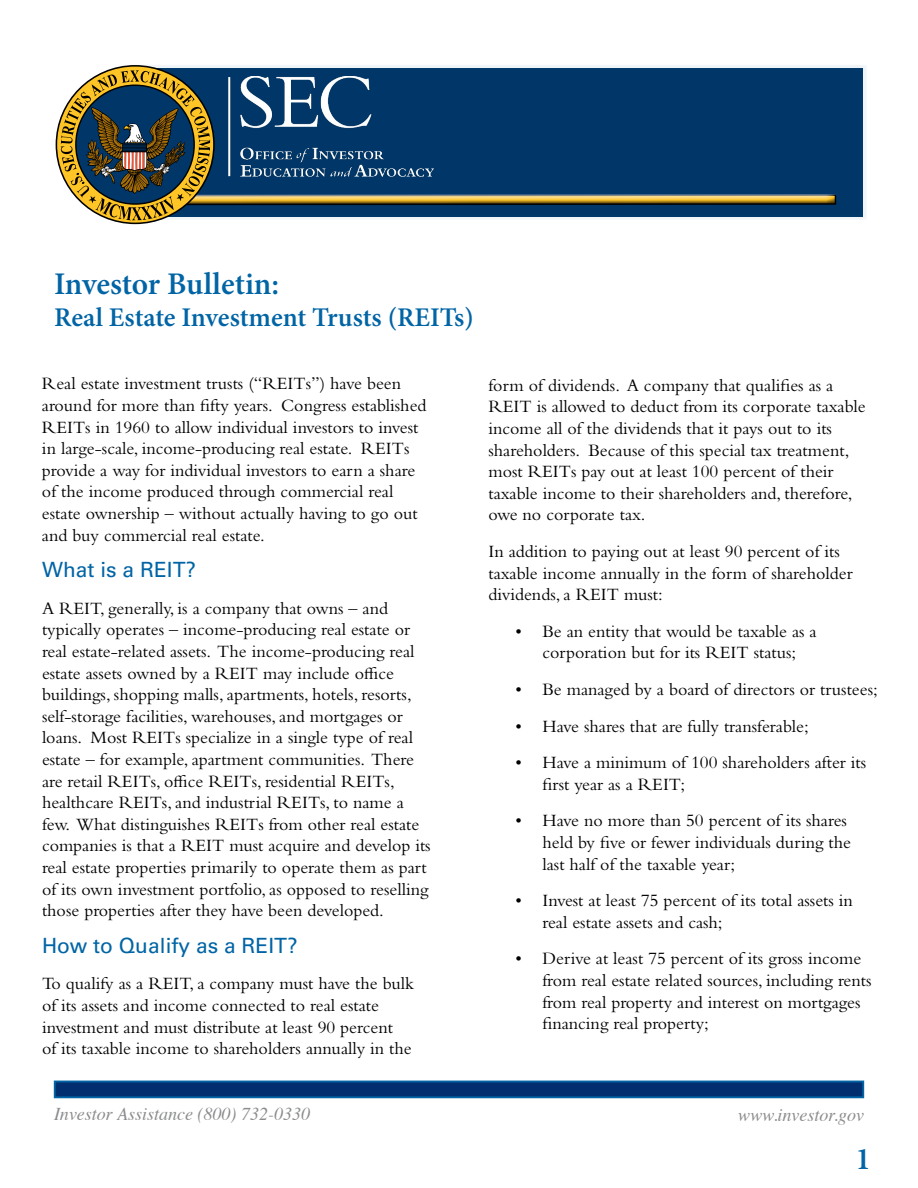
<style>
.page{position:relative;width:918px;height:1188px;background:#fff}
.page>*{position:absolute;margin:0;border:0;box-sizing:border-box;transform-origin:0 0}
.t1{font:600 31.5px "Minion Pro";color:#0064a5}
.t2{font:600 27px "Minion Pro";color:#0064a5}
.Default{font:21px "Univers LT Std";color:#0064a5}
.Default-2{font:18px/21.6px "Bembo Std";color:#000}
.t3{font:italic 18px "Times";color:#8a8c8e}
</style>
<div class="page">
<div style="left:119px;top:64px;width:761px;height:159px;background:#000;opacity:.5"></div>
<div style="left:54px;top:1081px;width:810px;height:17px;background:#002e6e;border:2px solid #0064a5"></div>
<div style="left:160px;top:184px;width:685px;height:23px;background:#003768"></div>
<div style="left:165px;top:187px;width:682px;height:20px;background:#000;opacity:.75"></div>
<svg style="left:56px;top:65px;width:159px;height:159px;background:#737253"></svg>
<img style="left:228px;top:77px;width:205px;height:100px">
<p class="t1" style="left:54px;top:262px;width:227px">Investor Bulletin:</p>
<p class="t2" style="left:54px;top:299px;width:421px">Real Estate Investment Trusts (REITs)</p>
<p class="Default-2" style="left:42px;top:373px;width:386px">Real estate investment trusts (“REITs”) have been around for more than fifty years. Congress established REITs in 1960 to allow individual investors to invest in large-scale, income-producing real estate. REITs provide a way for individual investors to earn a share of the income produced through commercial real estate ownership – without actually having to go out and buy commercial real estate.</p>
<p class="Default" style="left:42px;top:557px;width:156px">What is a REIT?</p>
<p class="Default-2" style="left:42px;top:597px;width:390px">A REIT, generally, is a company that owns – and typically operates – income-producing real estate or real estate-related assets. The income-producing real estate assets owned by a REIT may include office buildings, shopping malls, apartments, hotels, resorts, self-storage facilities, warehouses, and mortgages or loans. Most REITs specialize in a single type of real estate – for example, apartment communities. There are retail REITs, office REITs, residential REITs, healthcare REITs, and industrial REITs, to name a few. What distinguishes REITs from other real estate companies is that a REIT must acquire and develop its real estate properties primarily to operate them as part of its own investment portfolio, as opposed to reselling those properties after they have been developed.</p>
<p class="Default" style="left:42px;top:933px;width:257px">How to Qualify as a REIT?</p>
<p class="Default-2" style="left:42px;top:973px;width:374px">To qualify as a REIT, a company must have the bulk of its assets and income connected to real estate investment and must distribute at least 90 percent<br>of its taxable income to shareholders annually in the</p>
<p class="Default-2" style="left:488px;top:374px;width:379px">form of dividends. A company that qualifies as a REIT is allowed to deduct from its corporate taxable income all of the dividends that it pays out to its shareholders. Because of this special tax treatment, most REITs pay out at least 100 percent of their taxable income to their shareholders and, therefore, owe no corporate tax.</p>
<p class="Default-2" style="left:488px;top:540px;width:366px">In addition to paying out at least 90 percent of its taxable income annually in the form of shareholder dividends, a REIT must:</p>
<p class="Default-2" style="left:515px;top:620px;width:303px;text-align:center">• Be an entity that would be taxable as a corporation but for its REIT status;</p>
<p class="Default-2" style="left:515px;top:678px;width:364px">• Be managed by a board of directors or trustees;</p>
<p class="Default-2" style="left:515px;top:715px;width:295px">• Have shares that are fully transferable;</p>
<p class="Default-2" style="left:542px;top:751px;width:325px;text-indent:-27px">• Have a minimum of 100 shareholders after its first year as a REIT;</p>
<p class="Default-2" style="left:542px;top:810px;width:310px;text-indent:-27px">• Have no more than 50 percent of its shares held by five or fewer individuals during the last half of the taxable year;</p>
<p class="Default-2" style="left:542px;top:889px;width:312px;text-indent:-27px">• Invest at least 75 percent of its total assets in real estate assets and cash;</p>
<p class="Default-2" style="left:542px;top:948px;width:331px;text-indent:-27px">• Derive at least 75 percent of its gross income from real estate related sources, including rents from real property and interest on mortgages financing real property;</p>
<p class="t3" style="left:54px;top:1098px;width:258px">Investor Assistance (800) 732-0330</p>
<p class="t3" style="left:738px;top:1100px;width:127px">www.investor.gov</p>
<p class="t1" style="left:855px;top:1137px;width:17px">1</p>
</div>
